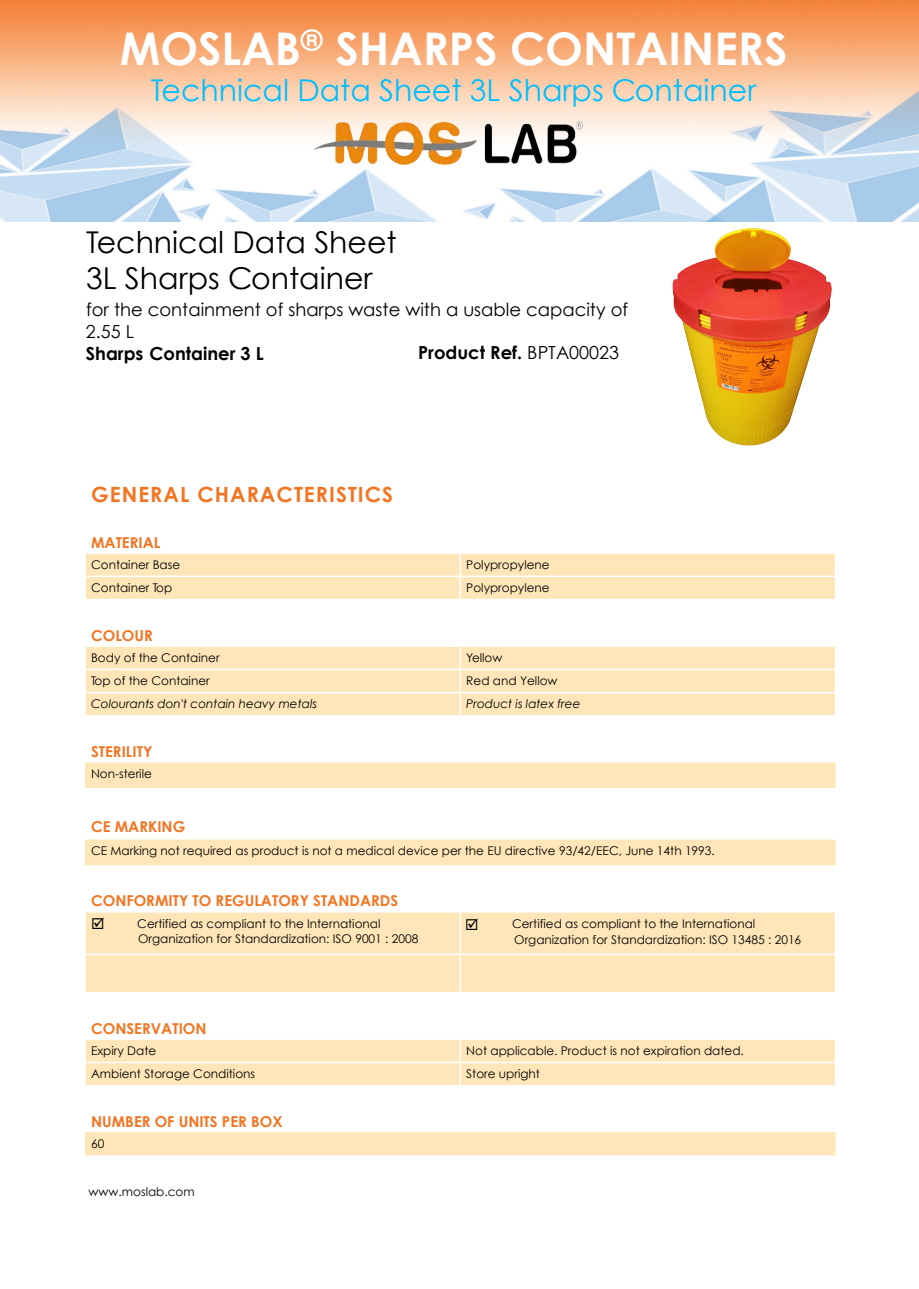
<style>
.page{position:relative;width:919px;height:1289px;background:#fff}
.page>*{position:absolute;margin:0;border:0;box-sizing:border-box;transform-origin:0 0}
.t1{font:700 45px "Century Gothic";color:#fff}
.t2{font:30px/36px "Century Gothic";color:#000}
.t3{font:30px "Century Gothic";color:#00bfff}
.t4{font:700 21px "Century Gothic";letter-spacing:.05em;color:#f37421}
.t5{font:18px/22.4px "Century Gothic";color:#000}
.t6{font:700 18px "Century Gothic";color:#000}
.t7{font:700 15px "Century Gothic";color:#f37421}
.t8{font:12px/15.5px "Century Gothic";color:#000}
.t9{font:italic 12px "Century Gothic";color:#000}
.s1{font-weight:700}
.s2{font-weight:400}
</style>
<div class="page">
<div style="left:85px;top:1132px;width:750px;height:23px;background:#ffe6b9"></div>
<img style="left:0;top:1px;width:918px;height:184px">
<img style="left:313px;top:122px;width:269px;height:42px">
<img style="left:0;top:185px;width:918px;height:900px">
<svg style="left:92px;top:917px;width:12px;height:12px"></svg>
<svg style="left:466px;top:918px;width:12px;height:11px"></svg>
<h1 class="t1" style="left:120px;top:15px;width:669px">MOSLAB<sup>®</sup> SHARPS CONTAINERS</h1>
<h2 class="t3" style="left:151px;top:69px;width:607px">Technical Data Sheet 3L Sharps Container</h2>
<h2 class="t2" style="left:86px;top:223px;width:312px">Technical Data Sheet<br>3L Sharps Container</h2>
<h3 class="t5" style="left:86px;top:298px;width:543px">for the containment of sharps waste with a usable capacity of<br>2.55 L<br><span class="s1">Sharps Container</span> <span class="s1">3</span> <span class="s1">L</span></h3>
<h3 class="t6" style="left:418px;top:339px;width:202px">Product Ref. <span class="s2">BPTA00023</span></h3>
<h3 class="t4" style="left:91px;top:478px;width:303px">GENERAL CHARACTERISTICS</h3>
<p class="t7" style="left:91px;top:531px;width:71px">MATERIAL</p>
<p class="t8" style="left:91px;top:556px;width:91px">Container Base</p>
<p class="t8" style="left:466px;top:556px;width:85px">Polypropylene</p>
<p class="t8" style="left:91px;top:579px;width:83px">Container Top</p>
<p class="t8" style="left:466px;top:579px;width:85px">Polypropylene</p>
<p class="t7" style="left:91px;top:624px;width:63px">COLOUR</p>
<p class="t8" style="left:91px;top:649px;width:130px">Body of the Container</p>
<p class="t8" style="left:466px;top:649px;width:38px">Yellow</p>
<p class="t8" style="left:91px;top:672px;width:120px">Top of the Container</p>
<p class="t8" style="left:466px;top:672px;width:93px">Red and Yellow</p>
<p class="t9" style="left:91px;top:695px;width:227px">Colourants don't contain heavy metals</p>
<p class="t9" style="left:466px;top:695px;width:116px">Product is latex free</p>
<p class="t7" style="left:91px;top:740px;width:63px">STERILITY</p>
<p class="t8" style="left:91px;top:765px;width:62px">Non-sterile</p>
<p class="t7" style="left:91px;top:815px;width:94px">g</p>
<p class="t8" style="left:91px;top:842px;width:625px">CE Marking not required as product is not a medical device per the EU directive 93/42/EEC, June 14th 1993.</p>
<p class="t7" style="left:91px;top:889px;width:308px">CONFORMITY TO REGULATORY STANDARDS</p>
<p class="t8" style="left:137px;top:915px;width:283px">Certified as compliant to the International<br>Organization for Standardization: ISO 9001 : 2008</p>
<p class="t8" style="left:512px;top:916px;width:291px">Certified as compliant to the International<br>Organization for Standardization: ISO 13485 : 2016</p>
<p class="t7" style="left:91px;top:1016px;width:117px">CONSERVATION</p>
<p class="t8" style="left:91px;top:1042px;width:67px">Expiry Date</p>
<p class="t8" style="left:466px;top:1042px;width:279px">Not applicable. Product is not expiration dated.</p>
<p class="t8" style="left:91px;top:1065px;width:166px">Ambient Storage Conditions</p>
<p class="t8" style="left:466px;top:1065px;width:75px">Store upright</p>
<p class="t7" style="left:91px;top:1109px;width:193px">NUMBER OF UNITS PER BOX</p>
<p class="t8" style="left:91px;top:1135px;width:15px">60</p>
<p class="t8" style="left:89px;top:1183px;width:107px">www.moslab.com</p>
</div>
